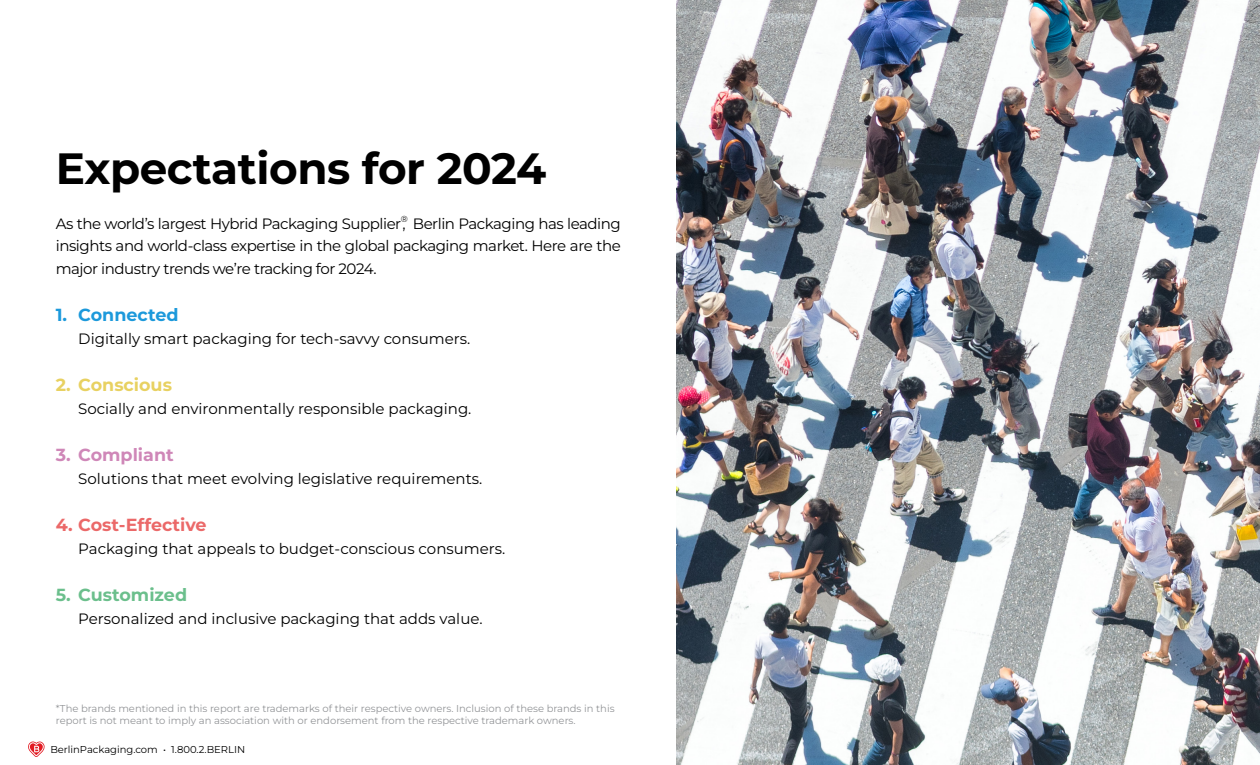
<style>
.page{position:relative;width:1260px;height:765px;background:#fff}
.page>*{position:absolute;margin:0;border:0;box-sizing:border-box;transform-origin:0 0}
.t1{font:700 43.75px "Montserrat";letter-spacing:-.01em;color:#000}
.t2{font:700 17.5px "Montserrat";color:#eb6969}
.t3{font:700 17.5px "Montserrat";color:#6bbf8c}
.t4{font:700 17.5px "Montserrat";color:#1c99db}
.t5{font:700 17.5px "Montserrat";color:#e8d161}
.t6{font:700 17.5px "Montserrat";color:#cf87b8}
.t7{font:15px/22.5px "Montserrat";color:#000;text-align:justify}
.t8{font:10px/12px "Montserrat";color:#939598}
.t9{font:10px "Montserrat";color:#000}
</style>
<div class="page">
<svg style="left:28px;top:741px;width:17px;height:16px"></svg>
<img style="left:677px;top:0;width:583px;height:765px">
<h1 class="t1" style="left:56px;top:137px;width:492px">Expectations for 2024</h1>
<p class="t7" style="left:56px;top:212px;width:567px">As the world’s largest Hybrid Packaging Supplier<sup>®</sup>, Berlin Packaging has leading insights and world-class expertise in the global packaging market. Here are the major industry trends we’re tracking for 2024.</p>
<p class="t4" style="left:56px;top:302px;width:124px">1. Connected</p>
<p class="t7" style="left:78px;top:327px;width:394px">Digitally smart packaging for tech-savvy consumers.</p>
<p class="t5" style="left:56px;top:372px;width:118px">2. Conscious</p>
<p class="t7" style="left:78px;top:397px;width:395px">Socially and environmentally responsible packaging.</p>
<p class="t6" style="left:56px;top:442px;width:119px">3. Compliant</p>
<p class="t7" style="left:78px;top:467px;width:405px">Solutions that meet evolving legislative requirements.</p>
<p class="t2" style="left:56px;top:512px;width:152px">4. Cost-Effective</p>
<p class="t7" style="left:78px;top:537px;width:429px">Packaging that appeals to budget-conscious consumers.</p>
<p class="t3" style="left:56px;top:582px;width:133px">5. Customized</p>
<p class="t7" style="left:78px;top:607px;width:406px">Personalized and inclusive packaging that adds value.</p>
<p class="t8" style="left:56px;top:702px;width:560px">*The brands mentioned in this report are trademarks of their respective owners. Inclusion of these brands in this report is not meant to imply an association with or endorsement from the respective trademark owners.</p>
<p class="t9" style="left:50px;top:742px;width:196px">BerlinPackaging.com • 1.800.2.BERLIN</p>
</div>
